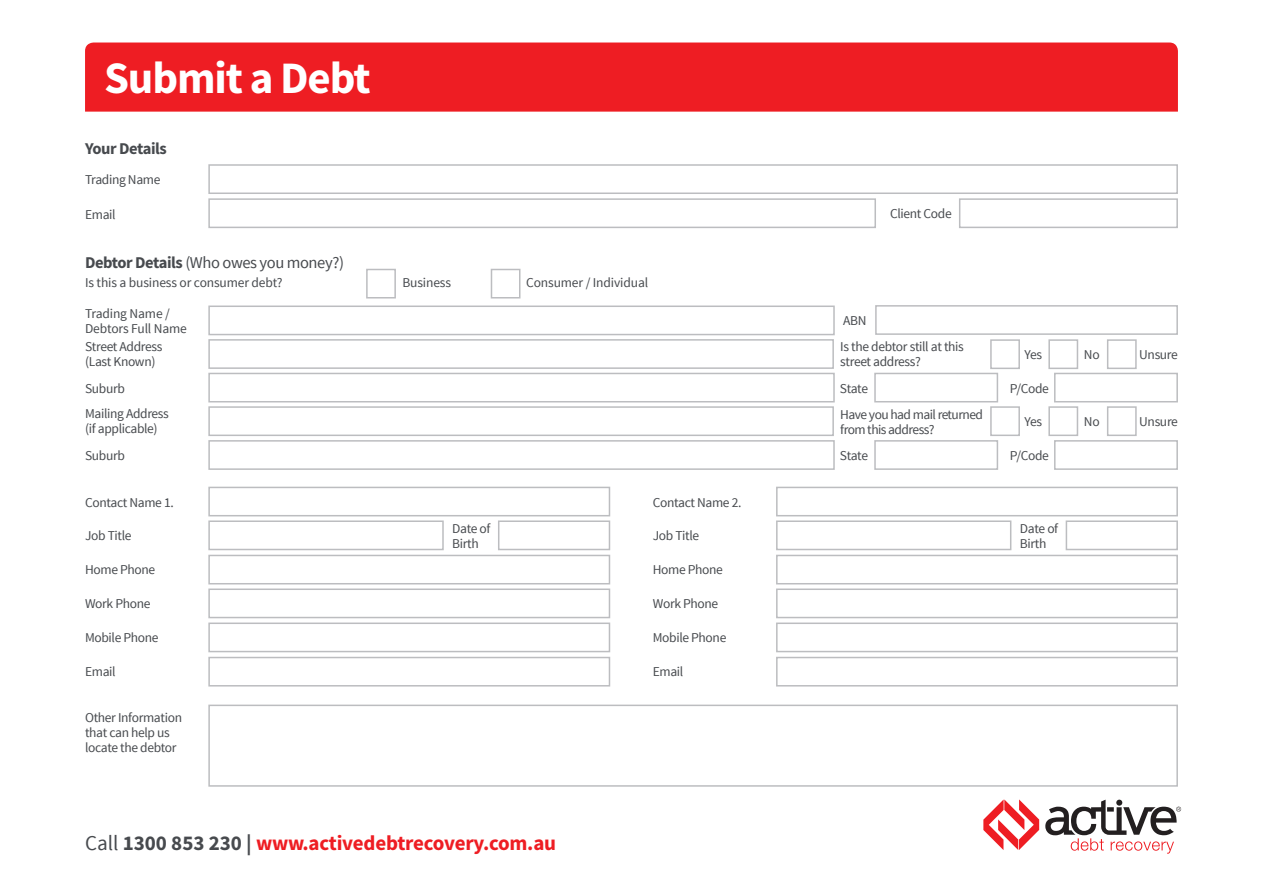
<style>
.page{position:relative;width:1263px;height:893px;background:#fff}
.page>*{position:absolute;margin:0;border:0;box-sizing:border-box;transform-origin:0 0}
.t1{font:700 45px "Source Sans Pro";letter-spacing:-.025em;color:#fff}
.t2{font:700 21px "Source Sans Pro";letter-spacing:-.01em;color:#ee1d23}
.t3{font:16.5px "Source Sans Pro";letter-spacing:-.025em;color:#474a4e}
.t4{font:700 16.5px "Source Sans Pro";letter-spacing:-.025em;color:#474a4e}
.t5{font:13.5px/15px "Source Sans Pro";letter-spacing:-.025em;color:#474a4e}
.s1{font-weight:700}
.s2{font-weight:400;color:#474a4e}
.s3{color:#474a4e}
</style>
<div class="page">
<div style="left:208px;top:164px;width:970px;height:30px;border:2px solid #bcbdc0"></div>
<div style="left:208px;top:198px;width:668px;height:30px;border:2px solid #bcbdc0"></div>
<div style="left:959px;top:198px;width:219px;height:30px;border:2px solid #bcbdc0"></div>
<div style="left:85px;top:43px;width:1093px;height:69px;background:#ee1d23"></div>
<svg style="left:983px;top:799px;width:56px;height:51px"></svg>
<svg style="left:1045px;top:800px;width:136px;height:54px"></svg>
<div style="left:208px;top:306px;width:627px;height:29px;border:2px solid #bcbdc0"></div>
<div style="left:875px;top:305px;width:303px;height:30px;border:2px solid #bcbdc0"></div>
<div style="left:208px;top:373px;width:627px;height:29px;border:2px solid #bcbdc0"></div>
<div style="left:208px;top:440px;width:627px;height:30px;border:2px solid #bcbdc0"></div>
<div style="left:874px;top:373px;width:124px;height:29px;border:2px solid #bcbdc0"></div>
<div style="left:874px;top:440px;width:124px;height:30px;border:2px solid #bcbdc0"></div>
<div style="left:1054px;top:373px;width:124px;height:29px;border:2px solid #bcbdc0"></div>
<div style="left:1054px;top:440px;width:124px;height:30px;border:2px solid #bcbdc0"></div>
<div style="left:208px;top:487px;width:402px;height:29px;border:2px solid #bcbdc0"></div>
<div style="left:208px;top:520px;width:236px;height:30px;border:2px solid #bcbdc0"></div>
<div style="left:498px;top:520px;width:112px;height:30px;border:2px solid #bcbdc0"></div>
<div style="left:208px;top:588px;width:402px;height:30px;border:2px solid #bcbdc0"></div>
<div style="left:208px;top:622px;width:402px;height:30px;border:2px solid #bcbdc0"></div>
<div style="left:208px;top:657px;width:402px;height:29px;border:2px solid #bcbdc0"></div>
<div style="left:208px;top:555px;width:402px;height:29px;border:2px solid #bcbdc0"></div>
<div style="left:776px;top:487px;width:402px;height:29px;border:2px solid #bcbdc0"></div>
<div style="left:776px;top:520px;width:235px;height:30px;border:2px solid #bcbdc0"></div>
<div style="left:1066px;top:520px;width:112px;height:30px;border:2px solid #bcbdc0"></div>
<div style="left:776px;top:588px;width:402px;height:30px;border:2px solid #bcbdc0"></div>
<div style="left:776px;top:622px;width:402px;height:30px;border:2px solid #bcbdc0"></div>
<div style="left:776px;top:657px;width:402px;height:29px;border:2px solid #bcbdc0"></div>
<div style="left:776px;top:555px;width:402px;height:29px;border:2px solid #bcbdc0"></div>
<div style="left:208px;top:705px;width:970px;height:82px;border:2px solid #bcbdc0"></div>
<div style="left:366px;top:269px;width:30px;height:29px;border:2px solid #bcbdc0"></div>
<div style="left:491px;top:269px;width:29px;height:29px;border:2px solid #bcbdc0"></div>
<div style="left:208px;top:339px;width:626px;height:30px;border:2px solid #bcbdc0"></div>
<div style="left:208px;top:406px;width:626px;height:30px;border:2px solid #bcbdc0"></div>
<div style="left:990px;top:406px;width:30px;height:30px;border:2px solid #bcbdc0"></div>
<div style="left:1048px;top:406px;width:30px;height:30px;border:2px solid #bcbdc0"></div>
<div style="left:1107px;top:406px;width:30px;height:30px;border:2px solid #bcbdc0"></div>
<div style="left:990px;top:339px;width:30px;height:30px;border:2px solid #bcbdc0"></div>
<div style="left:1048px;top:339px;width:30px;height:30px;border:2px solid #bcbdc0"></div>
<div style="left:1107px;top:339px;width:30px;height:30px;border:2px solid #bcbdc0"></div>
<h1 class="t1" style="left:104px;top:48px;width:268px">Submit a Debt</h1>
<p class="t4" style="left:85px;top:137px;width:83px">Your Details</p>
<p class="t5" style="left:85px;top:172px;width:77px">Trading Name</p>
<p class="t5" style="left:85px;top:208px;width:32px">Email</p>
<p class="t5" style="left:890px;top:207px;width:63px">Client Code</p>
<p class="t3" style="left:85px;top:252px;width:260px"><span class="s1">Debtor Details</span> (Who owes you money?)</p>
<p class="t5" style="left:85px;top:306px;width:103px">Trading Name /<br>Debtors Full Name</p>
<p class="t5" style="left:843px;top:313px;width:25px">ABN</p>
<p class="t5" style="left:85px;top:339px;width:79px">Street Address (Last Known)</p>
<p class="t5" style="left:85px;top:381px;width:41px">Suburb</p>
<p class="t5" style="left:1010px;top:381px;width:41px">P/Code</p>
<p class="t5" style="left:85px;top:276px;width:199px">Is this a business or consumer debt?</p>
<p class="t5" style="left:402px;top:275px;width:50px">Business</p>
<p class="t5" style="left:526px;top:275px;width:124px">Consumer / Individual</p>
<p class="t5" style="left:840px;top:340px;width:125px">Is the debtor still at this street address?</p>
<p class="t5" style="left:1025px;top:347px;width:19px">Yes</p>
<p class="t5" style="left:1084px;top:347px;width:17px">No</p>
<p class="t5" style="left:1139px;top:347px;width:40px">Unsure</p>
<p class="t5" style="left:840px;top:381px;width:30px">State</p>
<p class="t5" style="left:85px;top:406px;width:85px">Mailing Address (if applicable)</p>
<p class="t5" style="left:85px;top:448px;width:41px">Suburb</p>
<p class="t5" style="left:85px;top:495px;width:90px">Contact Name 1.</p>
<p class="t5" style="left:85px;top:529px;width:48px">Job Title</p>
<p class="t5" style="left:452px;top:521px;width:40px">Date of<br>Birth</p>
<p class="t5" style="left:85px;top:562px;width:72px">Home Phone</p>
<p class="t5" style="left:85px;top:596px;width:67px">Work Phone</p>
<p class="t5" style="left:85px;top:630px;width:75px">Mobile Phone</p>
<p class="t5" style="left:85px;top:664px;width:32px">Email</p>
<p class="t5" style="left:85px;top:710px;width:99px">Other Information that can help us locate the debtor</p>
<h2 class="t2" style="left:85px;top:829px;width:473px"><span class="s2">Call</span> <span class="s3">1300 853 230 |</span> www.activedebtrecovery.com.au</h2>
<p class="t5" style="left:840px;top:407px;width:144px">Have you had mail returned from this address?</p>
<p class="t5" style="left:1025px;top:414px;width:19px">Yes</p>
<p class="t5" style="left:1084px;top:414px;width:17px">No</p>
<p class="t5" style="left:1139px;top:414px;width:40px">Unsure</p>
<p class="t5" style="left:840px;top:448px;width:30px">State</p>
<p class="t5" style="left:1010px;top:448px;width:41px">P/Code</p>
<p class="t5" style="left:653px;top:495px;width:90px">Contact Name 2.</p>
<p class="t5" style="left:653px;top:529px;width:48px">Job Title</p>
<p class="t5" style="left:1020px;top:521px;width:40px">Date of<br>Birth</p>
<p class="t5" style="left:653px;top:562px;width:72px">Home Phone</p>
<p class="t5" style="left:653px;top:596px;width:67px">Work Phone</p>
<p class="t5" style="left:653px;top:630px;width:75px">Mobile Phone</p>
<p class="t5" style="left:653px;top:664px;width:32px">Email</p>
</div>
